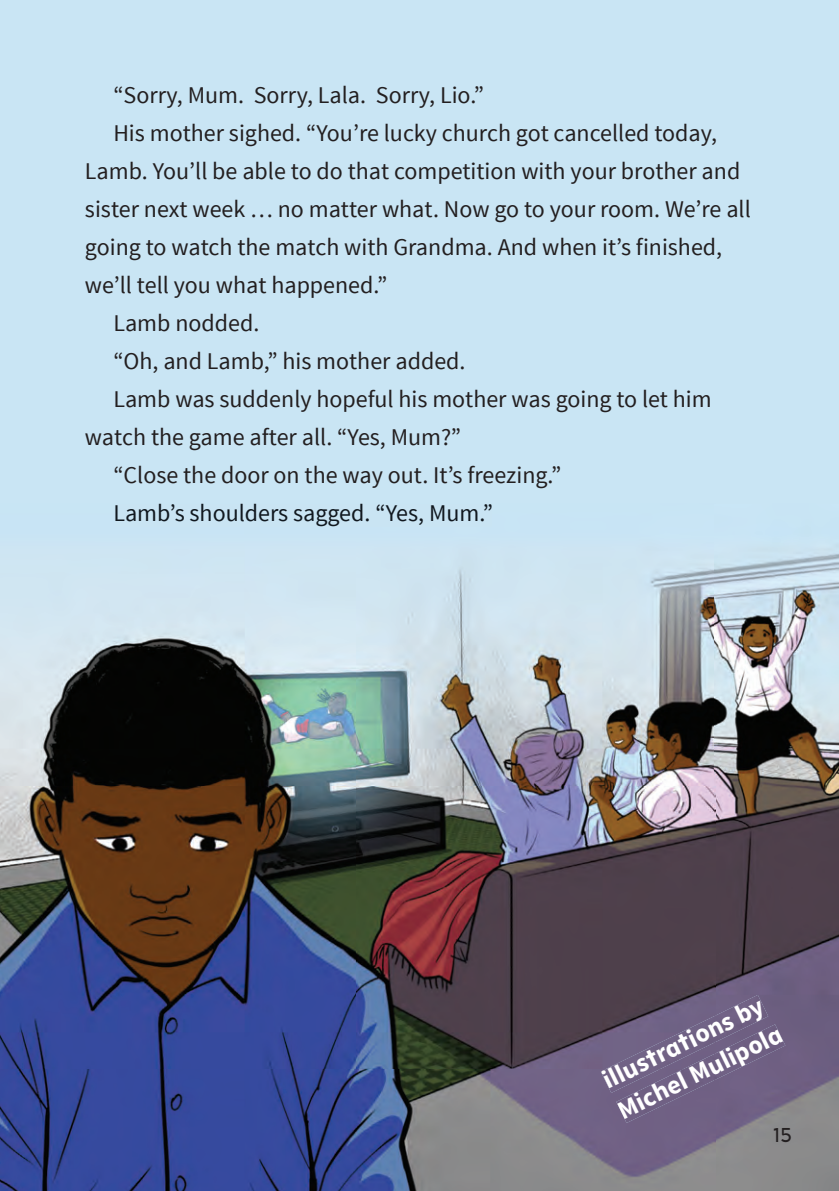
<style>
.page{position:relative;width:839px;height:1191px;background:#fff}
.page>*{position:absolute;margin:0;border:0;box-sizing:border-box;transform-origin:0 0}
.t1{font:700 26px/34px "Tipu";color:#fff}
.t2{font:24px "Source Sans Pro";color:#231f20}
.t3{font:24px "Source Sans Pro";color:#11181f}
.t4{font:20px "Aronui";color:#231f20}
</style>
<div class="page">
<div style="left:0;top:0;width:839px;height:1190px;background:#c9e5f4"></div>
<img style="left:0;top:554px;width:839px;height:636px">
<img style="left:601px;top:994px;width:167px;height:98px">
<div style="left:616px;top:1024px;width:169px;height:98px;background:#706184"></div>
<p class="t2" style="left:113px;top:79px;width:372px">“Sorry, Mum. Sorry, Lala. Sorry, Lio.”</p>
<p class="t2" style="left:113px;top:117px;width:605px">His mother sighed. “You’re lucky church got cancelled today,</p>
<p class="t2" style="left:85px;top:155px;width:657px">Lamb. You’ll be able to do that competition with your brother and</p>
<p class="t2" style="left:85px;top:193px;width:667px">sister next week … no matter what. Now go to your room. We’re all</p>
<p class="t2" style="left:85px;top:231px;width:639px">going to watch the match with Grandma. And when it’s finished,</p>
<p class="t2" style="left:85px;top:269px;width:304px">we’ll tell you what happened.”</p>
<p class="t2" style="left:113px;top:307px;width:147px">Lamb nodded.</p>
<p class="t2" style="left:113px;top:345px;width:354px">“Oh, and Lamb,” his mother added.</p>
<p class="t2" style="left:113px;top:383px;width:600px">Lamb was suddenly hopeful his mother was going to let him</p>
<p class="t2" style="left:85px;top:421px;width:377px">watch the game after all. “Yes, Mum?”</p>
<p class="t2" style="left:113px;top:459px;width:449px">“Close the door on the way out. It’s freezing.”</p>
<p class="t3" style="left:113px;top:497px;width:381px">Lamb’s shoulders sagged. “Yes, Mum.”</p>
<p class="t1" style="left:597px;top:1067px;width:182px;rotate:-26deg">illustrations by<br>Michel Mulipola</p>
<p class="t4" style="left:773px;top:1127px;width:20px">15</p>
</div>
